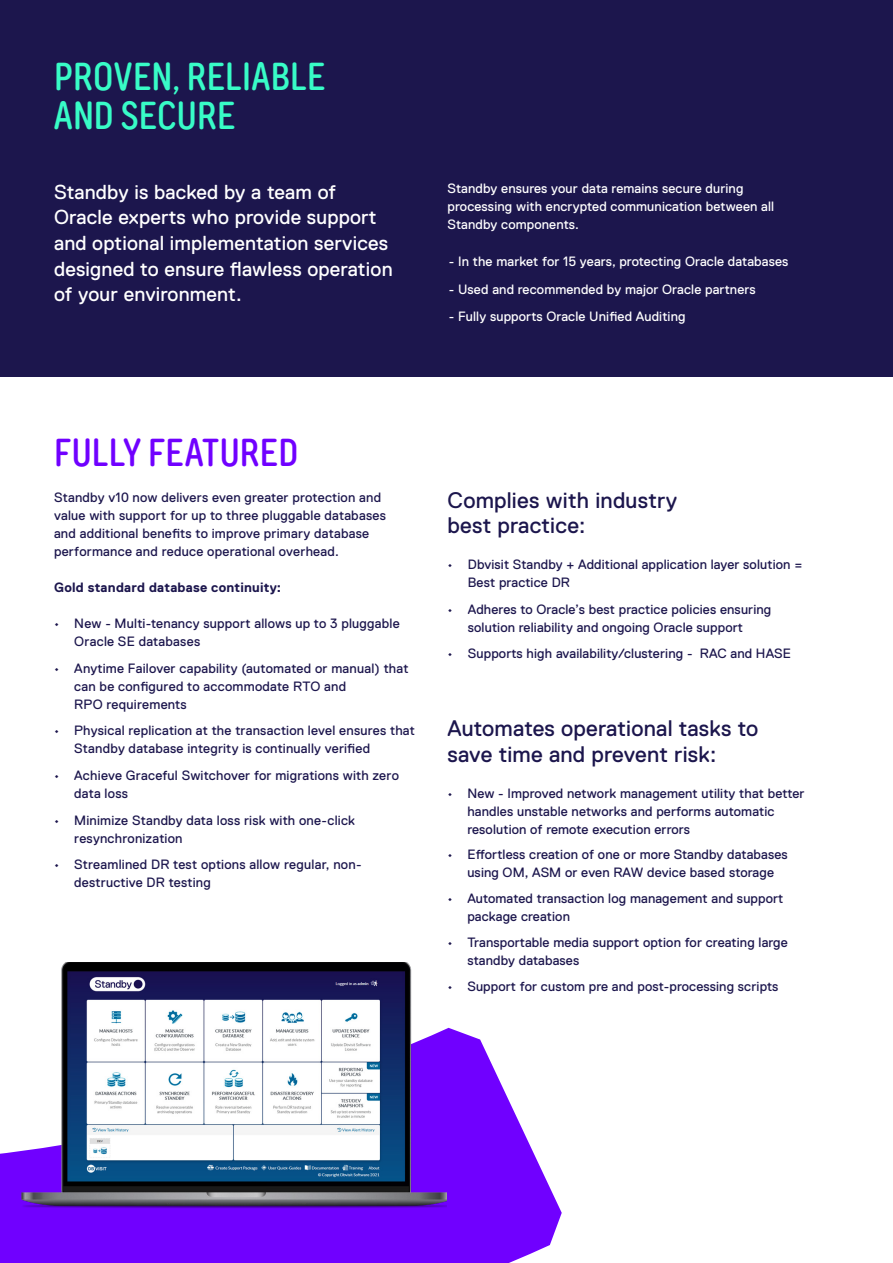
<style>
.page{position:relative;width:893px;height:1263px;background:#fff}
.page>*{position:absolute;margin:0;border:0;box-sizing:border-box;transform-origin:0 0}
.TT_Heading_2{font:500 39px/39px "TT Rounds Neue Trl Cmd";letter-spacing:.01em;color:#38fcc7}
.TT_Heading_2-2{font:500 39px "TT Rounds Neue Trl Cmd";letter-spacing:.02em;color:#7000ff}
.Replica_heading{font:22.5px/25.5px "Replica Pro";letter-spacing:.01em;color:#1c164d}
.Replica_paragraph{font:20.25px/25.7px "Replica Pro";letter-spacing:.01em;color:#fff}
.Replica_paragraph-2{font:13.5px/18px "Replica Pro";letter-spacing:.01em;color:#1c164d}
.Bullets{font:13.5px "Replica Pro";letter-spacing:.01em;color:#fff}
.Replica_paragraph-3{font:13.5px/18px "Replica Pro";letter-spacing:.01em;color:#fff}
.Replica_paragraph-4{font:700 13.5px "Replica Pro";letter-spacing:.02em;color:#1c164d}
</style>
<div class="page">
<svg style="left:0;top:376px;width:562px;height:887px"></svg>
<div style="left:0;top:0;width:893px;height:376px;background:#1c164d"></div>
<img style="left:22px;top:962px;width:424px;height:247px">
<p class="TT_Heading_2" style="left:54px;top:57px;width:272px">PROVEN, RELIABLE<br>AND SECURE</p>
<p class="Replica_paragraph" style="left:54px;top:179px;width:340px">Standby is backed by a team of<br>Oracle experts who provide support and optional implementation services designed to ensure flawless operation of your environment.</p>
<p class="Replica_paragraph-3" style="left:448px;top:180px;width:328px">Standby ensures your data remains secure during processing with encrypted communication between all<br>Standby components.</p>
<p class="Bullets" style="left:449px;top:254px;width:341px">- In the market for 15 years, protecting Oracle databases</p>
<p class="Bullets" style="left:449px;top:281px;width:308px">- Used and recommended by major Oracle partners</p>
<p class="Bullets" style="left:449px;top:309px;width:238px">- Fully supports Oracle Unified Auditing</p>
<p class="TT_Heading_2-2" style="left:54px;top:428px;width:246px">FULLY FEATURED</p>
<p class="Replica_paragraph-2" style="left:54px;top:488px;width:333px">Standby v10 now delivers even greater protection and value with support for up to three pluggable databases and additional benefits to improve primary database performance and reduce operational overhead.</p>
<p class="Replica_paragraph-4" style="left:54px;top:580px;width:229px">Gold standard database continuity:</p>
<p class="Replica_paragraph-2" style="left:74px;top:614px;width:327px;text-indent:-20px">• New - Multi-tenancy support allows up to 3 pluggable<br>Oracle SE databases</p>
<p class="Replica_paragraph-2" style="left:74px;top:659px;width:336px;text-indent:-20px">• Anytime Failover capability (automated or manual) that can be configured to accommodate RTO and<br>RPO requirements</p>
<p class="Replica_paragraph-2" style="left:74px;top:722px;width:342px;text-indent:-20px">• Physical replication at the transaction level ensures that<br>Standby database integrity is continually verified</p>
<p class="Replica_paragraph-2" style="left:74px;top:766px;width:326px;text-indent:-20px">• Achieve Graceful Switchover for migrations with zero data loss</p>
<p class="Replica_paragraph-2" style="left:74px;top:811px;width:282px;text-indent:-20px">• Minimize Standby data loss risk with one-click resynchronization</p>
<p class="Replica_paragraph-2" style="left:74px;top:856px;width:289px;text-indent:-20px">• Streamlined DR test options allow regular, non&shy;destructive DR testing</p>
<p class="Replica_heading" style="left:448px;top:487px;width:231px">Complies with industry best practice:</p>
<p class="Replica_paragraph-2" style="left:468px;top:555px;width:336px;text-indent:-20px">• Dbvisit Standby + Additional application layer solution =<br>Best practice DR</p>
<p class="Replica_paragraph-2" style="left:468px;top:600px;width:305px;text-indent:-20px">• Adheres to Oracle’s best practice policies ensuring solution reliability and ongoing Oracle support</p>
<p class="Replica_paragraph-2" style="left:448px;top:645px;width:345px">• Supports high availability/clustering - RAC and HASE</p>
<p class="Replica_heading" style="left:448px;top:716px;width:312px">Automates operational tasks to save time and prevent risk:</p>
<p class="Replica_paragraph-2" style="left:467px;top:784px;width:339px;text-indent:-20px">• New - Improved network management utility that better handles unstable networks and performs automatic resolution of remote execution errors</p>
<p class="Replica_paragraph-2" style="left:448px;top:846px;width:342px;text-align:center">• Effortless creation of one or more Standby databases using OM, ASM or even RAW device based storage</p>
<p class="Replica_paragraph-2" style="left:467px;top:890px;width:318px;text-indent:-20px">• Automated transaction log management and support package creation</p>
<p class="Replica_paragraph-2" style="left:467px;top:933px;width:322px;text-indent:-20px">• Transportable media support option for creating large standby databases</p>
<p class="Replica_paragraph-2" style="left:448px;top:977px;width:332px">• Support for custom pre and post-processing scripts</p>
</div>
